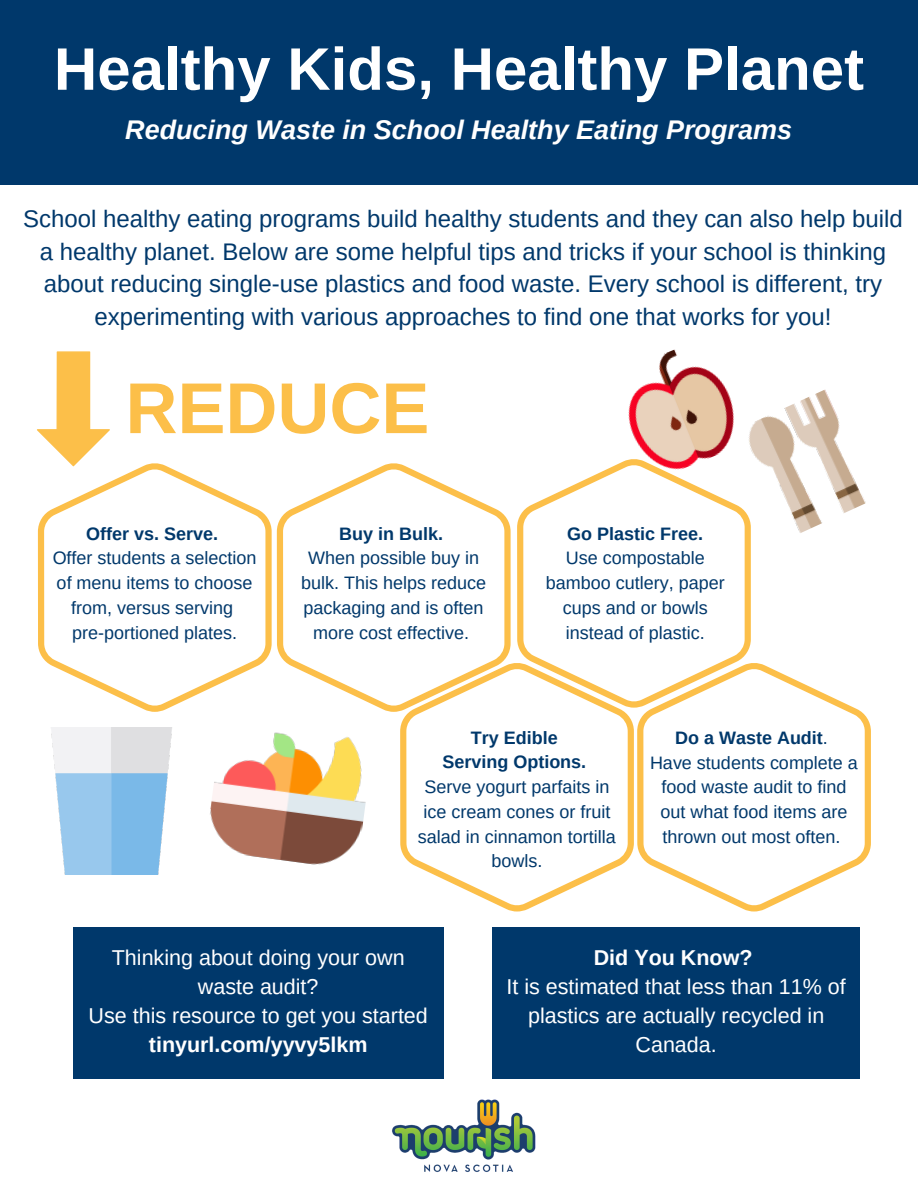
<style>
.page{position:relative;width:918px;height:1188px;background:#fff}
.page>*{position:absolute;margin:0;border:0;box-sizing:border-box;transform-origin:0 0}
.t1{font:700 72px "Arimo";color:#fcbf49}
.t2{font:700 60px "Arimo";color:#fff}
.t3{font:italic 700 27px "Arimo";color:#fff}
.t4{font:24px/32.5px "Arimo";color:#00386b;text-align:center}
.t5{font:21.45px/29.2px "Arimo";color:#fff;text-align:center}
.t6{font:700 21.45px "Arimo";color:#fff}
.t7{font:18px/24.8px "Arimo";color:#00386b;text-align:center}
.t8{font:700 18px/24.8px "Arimo";color:#00386b;text-align:center}
.s1{font-weight:700}
</style>
<div class="page">
<div style="left:0;top:0;width:918px;height:185px;background:#00386b"></div>
<svg style="left:400px;top:663px;width:234px;height:249px"></svg>
<svg style="left:38px;top:463px;width:234px;height:249px"></svg>
<svg style="left:277px;top:463px;width:234px;height:249px"></svg>
<svg style="left:517px;top:469px;width:234px;height:239px"></svg>
<svg style="left:637px;top:663px;width:234px;height:249px"></svg>
<svg style="left:37px;top:351px;width:73px;height:115px"></svg>
<div style="left:493px;top:927px;width:367px;height:152px;background:#00386b"></div>
<img style="left:204px;top:710px;width:171px;height:155px">
<img style="left:51px;top:727px;width:121px;height:148px">
<img style="left:606px;top:349px;width:123px;height:134px">
<img style="left:729px;top:389px;width:137px;height:154px">
<img style="left:392px;top:1099px;width:144px;height:73px">
<div style="left:73px;top:927px;width:371px;height:152px;background:#00386b"></div>
<h2 class="t2" style="left:54px;top:35px;width:812px">Healthy Kids, Healthy Planet</h2>
<h3 class="t3" style="left:125px;top:115px;width:668px">Reducing Waste in School Healthy Eating Programs</h3>
<p class="t4" style="left:23px;top:203px;width:881px">School healthy eating programs build healthy students and they can also help build a healthy planet. Below are some helpful tips and tricks if your school is thinking about reducing single-use plastics and food waste. Every school is different, try experimenting with various approaches to find one that works for you!</p>
<h1 class="t1" style="left:126px;top:368px;width:305px">REDUCE</h1>
<p class="t8" style="left:86px;top:521px;width:133px">Offer vs. Serve.</p>
<p class="t7" style="left:53px;top:546px;width:205px">Offer students a selection of menu items to choose from, versus serving pre-portioned plates.</p>
<p class="t8" style="left:339px;top:521px;width:105px">Buy in Bulk.</p>
<p class="t7" style="left:301px;top:546px;width:186px">When possible buy in bulk. This helps reduce packaging and is often more cost effective.</p>
<p class="t8" style="left:567px;top:521px;width:137px">Go Plastic Free.</p>
<p class="t7" style="left:546px;top:546px;width:181px">Use compostable bamboo cutlery, paper cups and or bowls instead of plastic.</p>
<p class="t8" style="left:442px;top:725px;width:145px">Try Edible<br>Serving Options.</p>
<p class="t7" style="left:418px;top:774px;width:199px">Serve yogurt parfaits in ice cream cones or fruit salad in cinnamon tortilla bowls.</p>
<p class="t7" style="left:650px;top:725px;width:209px"><span class="s1">Do a Waste Audit</span>.<br>Have students complete a food waste audit to find out what food items are thrown out most often.</p>
<p class="t5" style="left:89px;top:943px;width:341px">Thinking about doing your own waste audit?<br>Use this resource to get you started</p>
<p class="t6" style="left:149px;top:1033px;width:220px">tinyurl.com/yyvy5lkm</p>
<p class="t6" style="left:594px;top:945px;width:160px">Did You Know?</p>
<p class="t5" style="left:507px;top:972px;width:341px">It is estimated that less than 11% of plastics are actually recycled in<br>Canada.</p>
</div>
